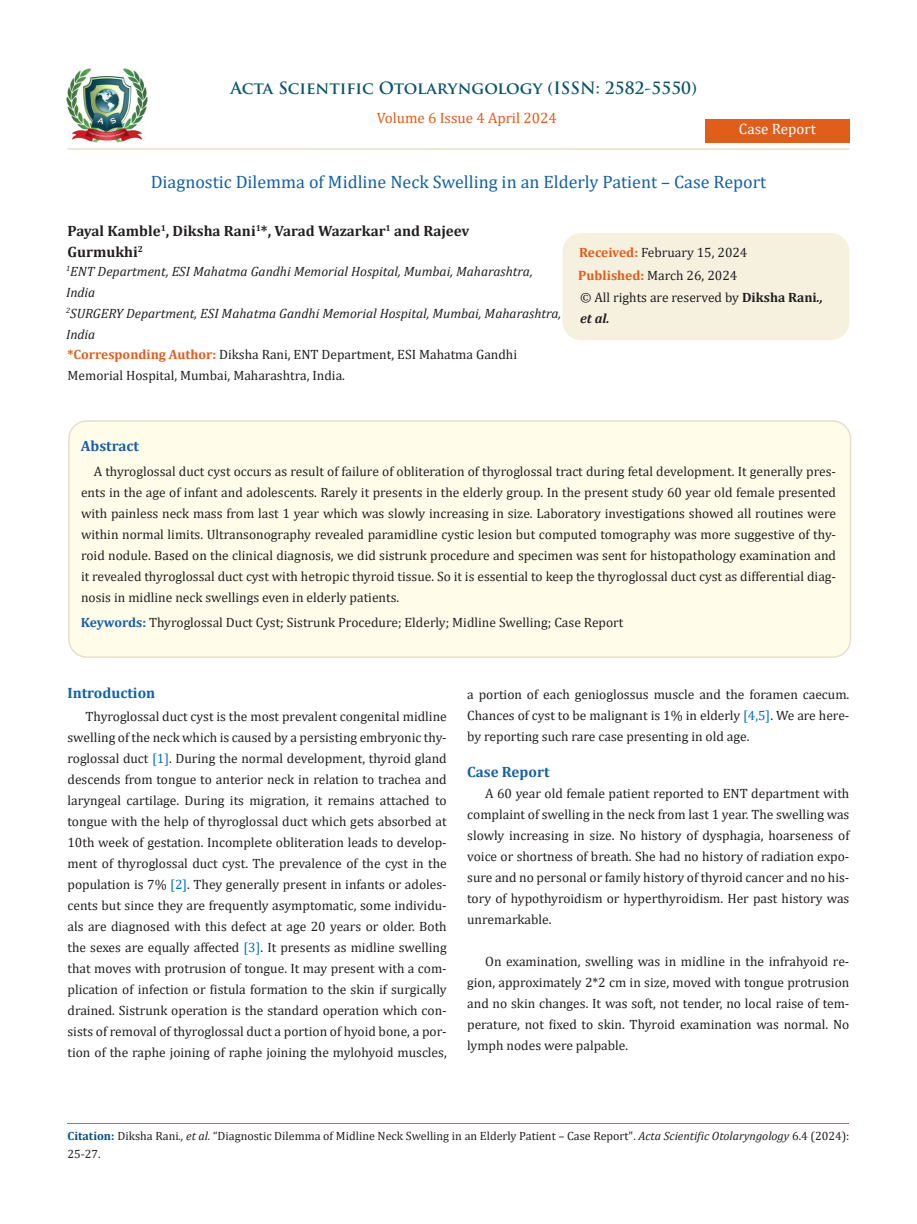
<style>
.page{position:relative;width:917px;height:1224px;background:#fff}
.page>*{position:absolute;margin:0;border:0;box-sizing:border-box;transform-origin:0 0}
.t1{font:18px "Cambria";color:#1560a6}
.t2{font:700 16.5px "Trajan Pro";color:#0e546a}
.t3{font:700 15px/21px "Cambria";color:#231f20}
.t4{font:700 15px "Cambria";color:#1560a6}
.t5{font:15px "Cambria";color:#e05d1a}
.t6{font:15px "Cambria";color:#fff}
.t7{font:13.5px/21px "Cambria";color:#231f20;text-align:justify}
.t8{font:italic 13.5px/21px "Cambria";color:#231f20}
.t9{font:12px/18px "Cambria";color:#231f20}
.s1{font-weight:700;color:#e05d1a}
.s2{font-weight:700}
.s3{font-weight:700;font-style:italic}
.s4{font-weight:700;color:#1560a6}
.s5{color:#0070c0}
.s6{font-weight:700;color:#035089}
.s7{font-style:italic}
</style>
<div class="page">
<img style="left:67px;top:68px;width:80px;height:74px">
<div style="left:705px;top:119px;width:144px;height:23px;background:#e05d1a"></div>
<div style="left:563px;top:234px;width:285px;height:105px;background:#f6f0df;border-radius:18px"></div>
<div style="left:562px;top:233px;width:287px;height:107px;border:2px solid #f6f0df;border-radius:18px"></div>
<div style="left:69px;top:421px;width:781px;height:236px;background:#fffde9;border-radius:18px"></div>
<div style="left:68px;top:420px;width:783px;height:238px;border:2px solid #e5dfce;border-radius:18px"></div>
<hr style="left:67px;top:1123px;width:782px;height:1px;background:#e05d1a">
<hr style="left:67px;top:148px;width:782px;height:2px;background:#e5dfce">
<p class="t2" style="left:230px;top:77px;width:468px">Acta Scientific Otolaryngology (ISSN: 2582-5550)</p>
<p class="t5" style="left:376px;top:109px;width:182px">Volume 6 Issue 4 April 2024</p>
<p class="t6" style="left:739px;top:120px;width:78px">Case Report</p>
<p class="t1" style="left:151px;top:171px;width:617px">Diagnostic Dilemma of Midline Neck Swelling in an Elderly Patient – Case Report</p>
<p class="t3" style="left:67px;top:220px;width:403px">Payal Kamble<sup>1</sup>, Diksha Rani<sup>1</sup>*, Varad Wazarkar<sup>1</sup> and Rajeev<br>Gurmukhi<sup>2</sup></p>
<p class="t8" style="left:66px;top:260px;width:468px"><sup>1</sup>ENT Department, ESI Mahatma Gandhi Memorial Hospital, Mumbai, Maharashtra,<br>India</p>
<p class="t8" style="left:66px;top:302px;width:497px"><sup>2</sup>SURGERY Department, ESI Mahatma Gandhi Memorial Hospital, Mumbai, Maharashtra,<br>India</p>
<p class="t7" style="left:67px;top:343px;width:451px"><span class="s1">*Corresponding Author:</span> Diksha Rani, ENT Department, ESI Mahatma Gandhi<br>Memorial Hospital, Mumbai, Maharashtra, India.</p>
<p class="t7" style="left:579px;top:242px;width:170px"><span class="s1">Received:</span> February 15, 2024</p>
<p class="t7" style="left:578px;top:265px;width:160px"><span class="s1">Published:</span> March 26, 2024</p>
<p class="t7" style="left:580px;top:286px;width:244px">© All rights are reserved by <span class="s2">Diksha Rani</span><span class="s3">., et al.</span></p>
<p class="t4" style="left:81px;top:435px;width:60px">Abstract</p>
<p class="t7" style="left:81px;top:461px;width:756px;text-indent:13px">A thyroglossal duct cyst occurs as result of failure of obliteration of thyroglossal tract during fetal development. It generally pres&shy;ents in the age of infant and adolescents. Rarely it presents in the elderly group. In the present study 60 year old female presented with painless neck mass from last 1 year which was slowly increasing in size. Laboratory investigations showed all routines were within normal limits. Ultransonography revealed paramidline cystic lesion but computed tomography was more suggestive of thy&shy;roid nodule. Based on the clinical diagnosis, we did sistrunk procedure and specimen was sent for histopathology examination and it revealed thyroglossal duct cyst with hetropic thyroid tissue. So it is essential to keep the thyroglossal duct cyst as differential diag&shy;nosis in midline neck swellings even in elderly patients.</p>
<p class="t7" style="left:81px;top:612px;width:544px"><span class="s4">Keywords:</span> Thyroglossal Duct Cyst; Sistrunk Procedure; Elderly; Midline Swelling; Case Report</p>
<p class="t4" style="left:67px;top:683px;width:89px">Introduction</p>
<p class="t7" style="left:67px;top:705px;width:381px;text-indent:18px">Thyroglossal duct cyst is the most prevalent congenital midline swelling of the neck which is caused by a persisting embryonic thy&shy;roglossal duct <span class="s5">[1]</span>. During the normal development, thyroid gland descends from tongue to anterior neck in relation to trachea and laryngeal cartilage. During its migration, it remains attached to tongue with the help of thyroglossal duct which gets absorbed at 10th week of gestation. Incomplete obliteration leads to develop&shy;ment of thyroglossal duct cyst. The prevalence of the cyst in the population is 7% <span class="s5">[2]</span>. They generally present in infants or adoles&shy;cents but since they are frequently asymptomatic, some individu&shy;als are diagnosed with this defect at age 20 years or older. Both the sexes are equally affected <span class="s5">[3]</span>. It presents as midline swelling that moves with protrusion of tongue. It may present with a com&shy;plication of infection or fistula formation to the skin if surgically drained. Sistrunk operation is the standard operation which con&shy;sists of removal of thyroglossal duct a portion of hyoid bone, a por&shy;tion of the raphe joining of raphe joining the mylohyoid muscles,</p>
<p class="t7" style="left:467px;top:684px;width:384px">a portion of each genioglossus muscle and the foramen caecum.<br>Chances of cyst to be malignant is 1% in elderly <span class="s5">[4,5]</span>. We are here&shy;by reporting such rare case presenting in old age.</p>
<p class="t4" style="left:467px;top:762px;width:84px">Case Report</p>
<p class="t7" style="left:467px;top:783px;width:384px;text-indent:18px">A 60 year old female patient reported to ENT department with complaint of swelling in the neck from last 1 year. The swelling was slowly increasing in size. No history of dysphagia, hoarseness of voice or shortness of breath. She had no history of radiation expo&shy;sure and no personal or family history of thyroid cancer and no his&shy;tory of hypothyroidism or hyperthyroidism. Her past history was unremarkable.</p>
<p class="t7" style="left:467px;top:951px;width:384px;text-indent:18px">On examination, swelling was in midline in the infrahyoid re&shy;gion, approximately 2*2 cm in size, moved with tongue protrusion and no skin changes. It was soft, not tender, no local raise of tem&shy;perature, not fixed to skin. Thyroid examination was normal. No lymph nodes were palpable.</p>
<p class="t9" style="left:67px;top:1127px;width:783px"><span class="s6">Citation:</span> Diksha Rani<span class="s7">., et al.</span> “Diagnostic Dilemma of Midline Neck Swelling in an Elderly Patient – Case Report". <span class="s7">Acta Scientific Otolaryngology</span> 6.4 (2024):<br>25-27.</p>
</div>
